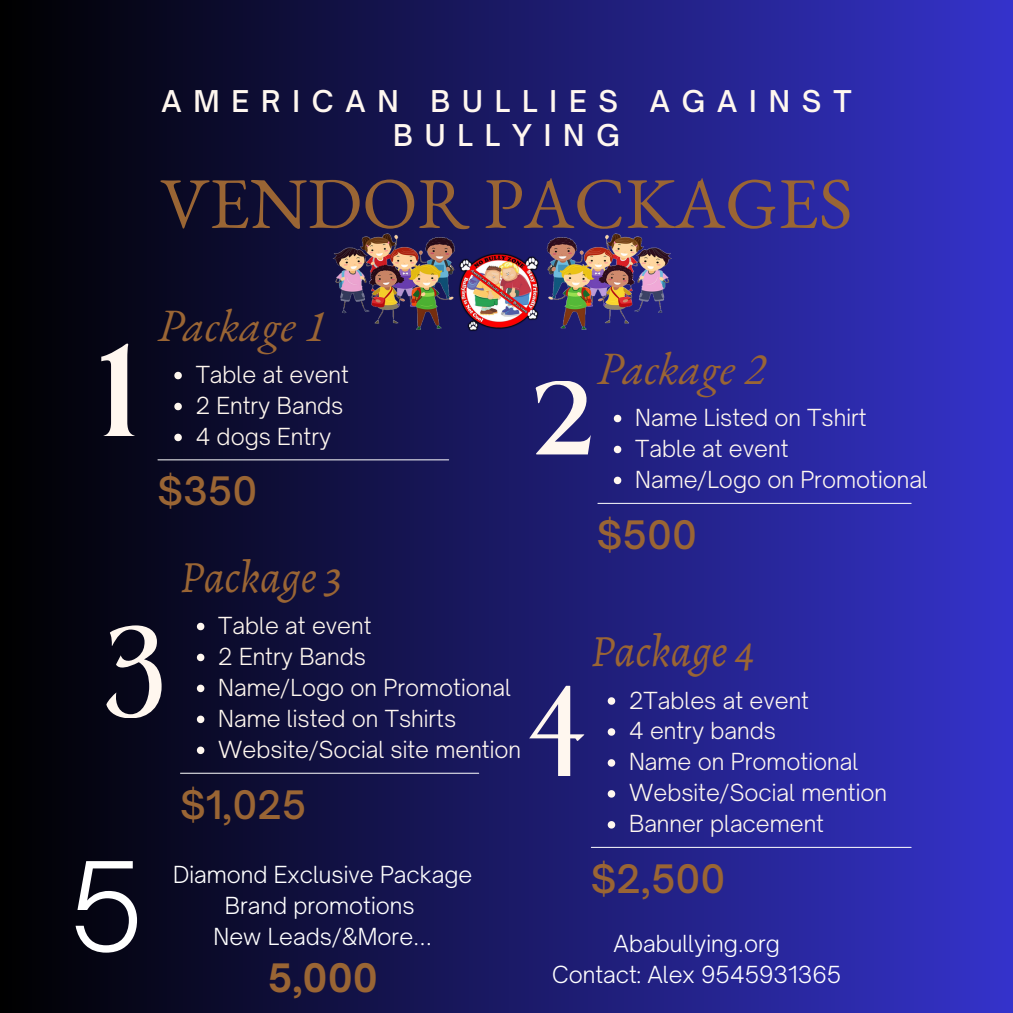
<style>
.page{position:relative;width:1013px;height:1013px;background:#fff}
.page>*{position:absolute;margin:0;border:0;box-sizing:border-box;transform-origin:0 0}
.t1{font:300 118.38px "Open Sauce One";color:#fff}
.t2{font:72.5px "EB Garamond";color:#9a6534}
.t3{font:italic 45px "EB Garamond";color:#9a6534}
.t4{font:italic 45px "Alegreya";color:#9a6534}
.t5{font:500 37.5px "Open Sauce One";color:#9a6534}
.t6{font:700 37.5px "Open Sauce One";color:#9a6534}
.t7{font:500 28.75px/33.8px "Open Sauce One";letter-spacing:.41em;color:#fff7ef;text-align:center}
.t8{font:300 22.5px "Open Sauce One";color:#fff7ef}
.t9{font:300 22.5px "Open Sauce One";color:#fff}
</style>
<div class="page">
<div style="left:0;top:0;width:1012px;height:1012px;background:linear-gradient(to right,#000,#3533cb)"></div>
<svg style="left:101px;top:343px;width:36px;height:93px"></svg>
<svg style="left:535px;top:418px;width:56px;height:36px"></svg>
<svg style="left:106px;top:625px;width:56px;height:93px"></svg>
<svg style="left:529px;top:685px;width:55px;height:91px"></svg>
<hr style="left:158px;top:459px;width:290px;height:1px;background:#fff">
<hr style="left:598px;top:503px;width:313px;height:1px;background:#fff">
<hr style="left:180px;top:772px;width:299px;height:1px;background:#fff">
<hr style="left:591px;top:846px;width:320px;height:1px;background:#fff">
<img style="left:307px;top:16px;width:401px;height:402px">
<svg style="left:174px;top:372px;width:8px;height:7px"></svg>
<svg style="left:174px;top:403px;width:8px;height:7px"></svg>
<svg style="left:174px;top:433px;width:8px;height:8px"></svg>
<svg style="left:614px;top:415px;width:7px;height:7px"></svg>
<svg style="left:614px;top:446px;width:7px;height:7px"></svg>
<svg style="left:614px;top:476px;width:7px;height:8px"></svg>
<svg style="left:197px;top:622px;width:7px;height:8px"></svg>
<svg style="left:197px;top:653px;width:7px;height:8px"></svg>
<svg style="left:197px;top:684px;width:7px;height:8px"></svg>
<svg style="left:197px;top:715px;width:7px;height:8px"></svg>
<svg style="left:197px;top:746px;width:7px;height:8px"></svg>
<svg style="left:607px;top:697px;width:8px;height:7px"></svg>
<svg style="left:607px;top:728px;width:8px;height:7px"></svg>
<svg style="left:607px;top:759px;width:8px;height:7px"></svg>
<svg style="left:607px;top:790px;width:8px;height:7px"></svg>
<svg style="left:607px;top:821px;width:8px;height:7px"></svg>
<p class="t7" style="left:161px;top:84px;width:691px">AMERICAN BULLIES AGAINST<br>BULLYING</p>
<p class="t2" style="left:160px;top:155px;width:693px">VENDOR PACKAGES</p>
<p class="t3" style="left:157px;top:295px;width:170px">Package 1</p>
<p class="t8" style="left:196px;top:360px;width:155px">Table at event</p>
<p class="t8" style="left:196px;top:391px;width:149px">2 Entry Bands</p>
<p class="t8" style="left:196px;top:422px;width:137px">4 dogs Entry</p>
<p class="t5" style="left:157px;top:468px;width:101px">$350</p>
<p class="t4" style="left:180px;top:546px;width:164px">Package 3</p>
<p class="t8" style="left:218px;top:611px;width:155px">Table at event</p>
<p class="t8" style="left:218px;top:642px;width:149px">2 Entry Bands</p>
<p class="t8" style="left:218px;top:673px;width:294px">Name/Logo on Promotional</p>
<p class="t8" style="left:218px;top:704px;width:239px">Name listed on Tshirts</p>
<p class="t8" style="left:218px;top:735px;width:304px">Website/Social site mention</p>
<p class="t5" style="left:180px;top:781px;width:128px">$1,025</p>
<p class="t1" style="left:68px;top:833px;width:77px">5</p>
<p class="t9" style="left:173px;top:860px;width:301px">Diamond Exclusive Package</p>
<p class="t9" style="left:225px;top:891px;width:191px">Brand promotions</p>
<p class="t9" style="left:213px;top:922px;width:220px">New Leads/&amp;More...</p>
<p class="t6" style="left:268px;top:954px;width:112px">5,000</p>
<p class="t3" style="left:597px;top:338px;width:170px">Package 2</p>
<p class="t8" style="left:635px;top:403px;width:233px">Name Listed on Tshirt</p>
<p class="t8" style="left:635px;top:434px;width:155px">Table at event</p>
<p class="t8" style="left:635px;top:465px;width:294px">Name/Logo on Promotional</p>
<p class="t5" style="left:597px;top:511px;width:102px">$500</p>
<p class="t4" style="left:591px;top:620px;width:165px">Package 4</p>
<p class="t8" style="left:629px;top:686px;width:181px">2Tables at event</p>
<p class="t8" style="left:629px;top:717px;width:148px">4 entry bands</p>
<p class="t8" style="left:629px;top:748px;width:231px">Name on Promotional</p>
<p class="t8" style="left:629px;top:778px;width:259px">Website/Social mention</p>
<p class="t8" style="left:629px;top:809px;width:196px">Banner placement</p>
<p class="t5" style="left:591px;top:855px;width:136px">$2,500</p>
<p class="t9" style="left:613px;top:930px;width:168px">Ababullying.org</p>
<p class="t9" style="left:552px;top:960px;width:290px">Contact: Alex 9545931365</p>
</div>
